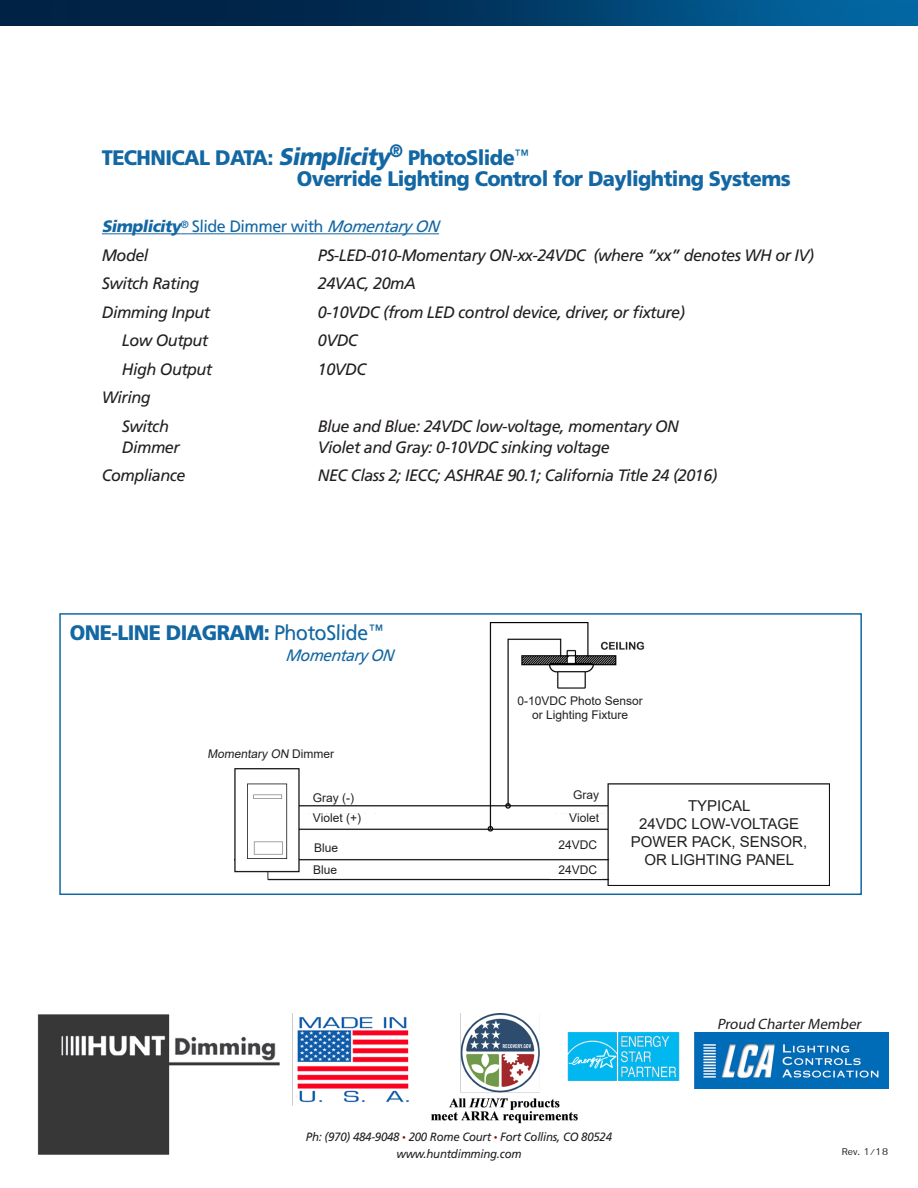
<style>
.page{position:relative;width:918px;height:1188px;background:#fff}
.page>*{position:absolute;margin:0;border:0;box-sizing:border-box;transform-origin:0 0}
.t1{font:900 21px "Frutiger LT Std";letter-spacing:-.03em;color:#1367a3;scale:.95 1}
.t2{font:italic 16.5px "Frutiger LT Std";letter-spacing:-.03em;color:#231f20}
.t3{font:italic 16.5px "Frutiger LT Std";letter-spacing:-.03em;color:#1367a3}
.t4{font:italic 16.5px "Frutiger LT Std";letter-spacing:-.03em;color:#1367a3;scale:.95 1}
.t5{font:15px/18px "Arial";color:#231f20;text-align:center}
.t6{font:italic 15px "Myriad Pro";color:#231f20}
.t7{font:15px "Freesia UPC";color:#231f20}
.t8{font:12px/14.4px "Arial";color:#231f20;text-align:center}
.t9{font:italic 12px/16.5px "Frutiger LT Std";letter-spacing:-.02em;color:#231f20;text-align:center;scale:.95 1}
.s1{font-style:italic;font-size:24px}
.s2{font-weight:900}
.s3{font-weight:400;font-style:italic}
.s4{font-size:7.5px;color:#8b0a02}
</style>
<div class="page">
<hr style="left:102px;top:233px;width:79px;height:1px;background:#1367a3">
<hr style="left:189px;top:233px;width:250px;height:1px;background:#1367a3">
<img style="left:0;top:0;width:918px;height:25px">
<img style="left:37px;top:1014px;width:243px;height:141px">
<img style="left:582px;top:1032px;width:98px;height:49px">
<img style="left:695px;top:1032px;width:194px;height:56px">
<div style="left:59px;top:613px;width:803px;height:282px;border:2px solid #1367a3"></div>
<img style="left:234px;top:622px;width:595px;height:264px">
<div style="left:198px;top:745px;width:145px;height:18px;background:#fff"></div>
<div style="left:515px;top:691px;width:130px;height:33px;background:#fff"></div>
<div style="left:627px;top:798px;width:184px;height:69px;background:#fff"></div>
<div style="left:308px;top:840px;width:61px;height:16px;background:#fff"></div>
<div style="left:550px;top:862px;width:52px;height:16px;background:#fff"></div>
<div style="left:538px;top:838px;width:61px;height:18px;background:#fff"></div>
<div style="left:555px;top:814px;width:51px;height:12px;background:#fff"></div>
<div style="left:545px;top:786px;width:60px;height:18px;background:#fff"></div>
<div style="left:306px;top:814px;width:81px;height:12px;background:#fff"></div>
<div style="left:307px;top:789px;width:60px;height:15px;background:#fff"></div>
<div style="left:228px;top:875px;width:40px;height:16px;background:#fff"></div>
<svg style="left:267px;top:871px;width:2px;height:9px"></svg>
<img style="left:292px;top:1013px;width:117px;height:93px">
<img style="left:431px;top:1013px;width:151px;height:111px">
<p class="t1" style="left:102px;top:145px;width:450px">TECHNICAL DATA: <span class="s1">Simplicity</span><sup>®</sup> PhotoSlide<sup>™</sup></p>
<p class="t1" style="left:297px;top:166px;width:521px">Override Lighting Control for Daylighting Systems</p>
<p class="t3" style="left:102px;top:217px;width:341px"><span class="s2">Simplicity</span><sup>®</sup> Slide Dimmer with Momentary ON</p>
<p class="t2" style="left:102px;top:245px;width:48px">Model</p>
<p class="t2" style="left:318px;top:245px;width:498px">PS-LED-010-Momentary ON-xx-24VDC (where “xx” denotes WH or IV)</p>
<p class="t2" style="left:102px;top:274px;width:99px">Switch Rating</p>
<p class="t2" style="left:318px;top:274px;width:99px">24VAC, 20mA</p>
<p class="t2" style="left:102px;top:302px;width:110px">Dimming Input</p>
<p class="t2" style="left:318px;top:302px;width:369px">0-10VDC (from LED control device, driver, or fixture)</p>
<p class="t2" style="left:122px;top:331px;width:88px">Low Output</p>
<p class="t2" style="left:318px;top:331px;width:41px">0VDC</p>
<p class="t2" style="left:122px;top:359px;width:92px">High Output</p>
<p class="t2" style="left:318px;top:359px;width:50px">10VDC</p>
<p class="t2" style="left:102px;top:388px;width:50px">Wiring</p>
<p class="t2" style="left:122px;top:416px;width:48px">Switch</p>
<p class="t2" style="left:318px;top:416px;width:362px">Blue and Blue: 24VDC low-voltage, momentary ON</p>
<p class="t2" style="left:122px;top:437px;width:59px">Dimmer</p>
<p class="t2" style="left:318px;top:437px;width:293px">Violet and Gray: 0-10VDC sinking voltage</p>
<p class="t2" style="left:102px;top:466px;width:85px">Compliance</p>
<p class="t2" style="left:318px;top:466px;width:401px">NEC Class 2; IECC; ASHRAE 90.1; California Title 24 (2016)</p>
<p class="t1" style="left:70px;top:620px;width:331px">ONE-LINE DIAGRAM: <span class="s3">PhotoSlide</span><sup>™</sup></p>
<p class="t4" style="left:286px;top:646px;width:118px">Momentary ON</p>
<p class="t8" style="left:208px;top:747px;width:128px">Momentary ON D i m m e r</p>
<p class="t8" style="left:518px;top:693px;width:127px">0-10VDC Photo Sensor or Lighting Fixture</p>
<p class="t8" style="left:313px;top:791px;width:43px">Gray (-)</p>
<p class="t8" style="left:573px;top:787px;width:28px">Gray</p>
<p class="t8" style="left:313px;top:811px;width:50px">Violet (+)</p>
<p class="t8" style="left:569px;top:811px;width:31px">Violet</p>
<p class="t8" style="left:314px;top:840px;width:26px">Blue</p>
<p class="t8" style="left:313px;top:863px;width:26px">Blue</p>
<p class="t8" style="left:559px;top:838px;width:40px">24VDC</p>
<p class="t8" style="left:559px;top:863px;width:40px">24VDC</p>
<p class="t5" style="left:688px;top:797px;width:64px">TYPICAL</p>
<p class="t5" style="left:631px;top:815px;width:178px">24VDC LOW-VOLTAGE<br>POWER PACK, SENSOR,<br>OR LIGHTING PANEL</p>
<p class="t9" style="left:306px;top:1129px;width:324px">Ph: (970) 484-9048 <span class="s4">•</span> 200 Rome Court <span class="s4">•</span> Fort Collins, CO 80524 www.huntdimming.com</p>
<p class="t6" style="left:717px;top:1014px;width:148px">Proud CharterMember</p>
<p class="t7" style="left:842px;top:1141px;width:48px">Rev. 1/18</p>
</div>
